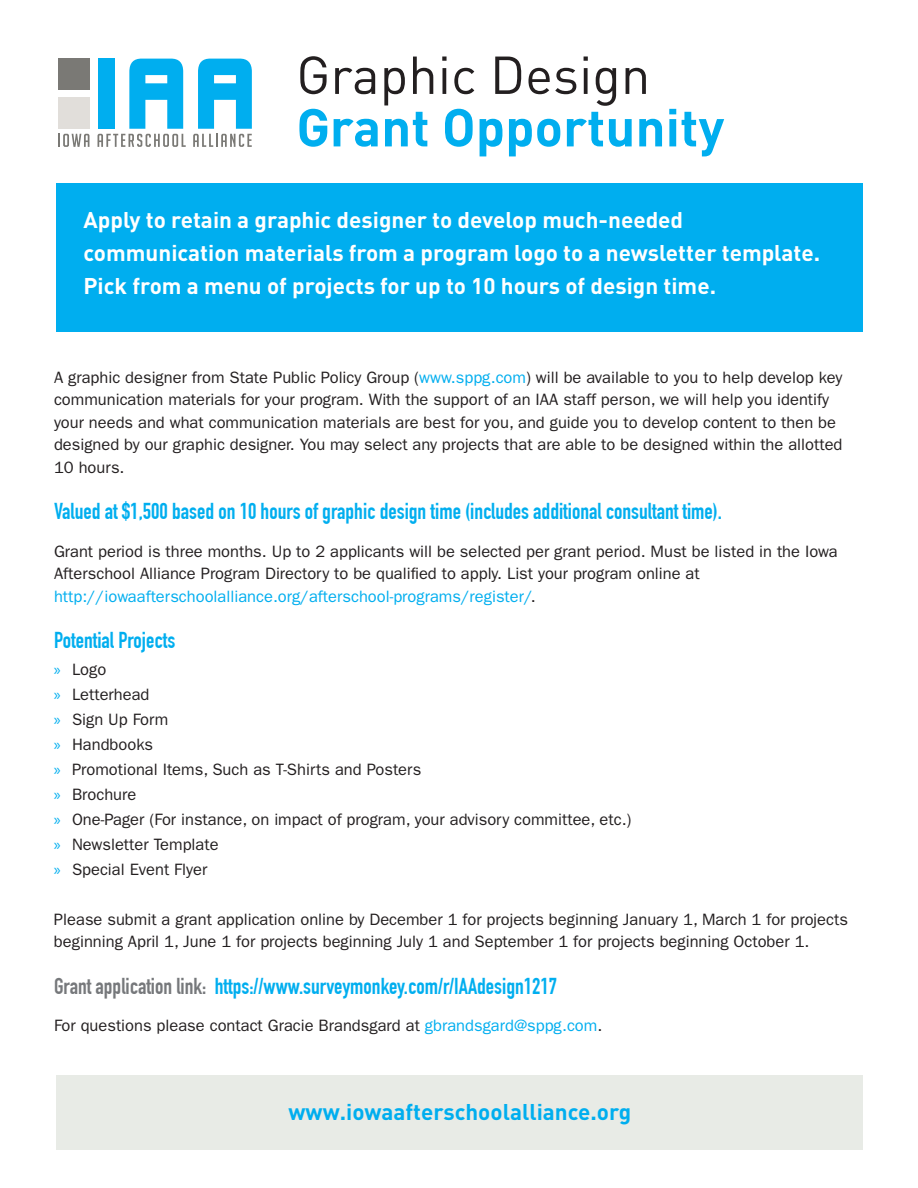
<style>
.page{position:relative;width:918px;height:1188px;background:#fff}
.page>*{position:absolute;margin:0;border:0;box-sizing:border-box;transform-origin:0 0}
.t1{font:700 52.5px "DIN Pro";color:#00aeef}
.t2{font:52.5px "DIN Pro";color:#231f20}
.t3{font:700 22.5px "DIN Condensed";color:#00aeef}
.t4{font:700 22.5px/33px "DIN Pro";color:#fff}
.t5{font:700 22.5px "DIN Pro";color:#00aeef}
.t6{font:16.5px/24.9px "ITC Franklin Gothic Std";color:#231f20}
.s1{color:#00aeef}
.s2{font-family:"Myriad Pro";color:#00aeef}
.s3{color:#76787b}
</style>
<div class="page">
<svg style="left:58px;top:134px;width:31px;height:13px"></svg>
<svg style="left:98px;top:58px;width:88px;height:89px"></svg>
<svg style="left:193px;top:58px;width:59px;height:89px"></svg>
<div style="left:58px;top:97px;width:32px;height:32px;background:#e1deda"></div>
<div style="left:58px;top:58px;width:32px;height:32px;background:#7a7975"></div>
<div style="left:57px;top:184px;width:806px;height:148px;background:#00aeef"></div>
<div style="left:57px;top:1076px;width:806px;height:74px;background:#e8ebe6"></div>
<h1 class="t2" style="left:296px;top:39px;width:356px">Graphic Design</h1>
<h1 class="t1" style="left:296px;top:92px;width:430px">Grant Opportunity</h1>
<h2 class="t4" style="left:84px;top:202px;width:738px">Apply to retain a graphic designer to develop much-needed communication materials from a program logo to a newsletter template.<br>Pick from a menu of projects for up to 10 hours of design time.</h2>
<p class="t6" style="left:54px;top:366px;width:790px;line-height:22.5px">A graphic designer from State Public Policy Group (<span class="s1">www.sppg.com</span>) will be available to you to help develop key communication materials for your program. With the support of an IAA staff person, we will help you identify your needs and what communication materials are best for you, and guide you to develop content to then be designed by our graphic designer. You may select any projects that are able to be designed within the allotted 10 hours.</p>
<h2 class="t3" style="left:54px;top:498px;width:670px">Valued at $1,500 based on 10 hours of graphic design time (includes additional consultant time).</h2>
<p class="t6" style="left:54px;top:540px;width:785px;line-height:22.5px">Grant period is three months. Up to 2 applicants will be selected per grant period. Must be listed in the Iowa<br>Afterschool Alliance Program Directory to be qualified to apply. List your program online at <span class="s1">http://iowaafterschoolalliance.org/afterschool-programs/register/</span>.</p>
<h2 class="t3" style="left:54px;top:627px;width:123px">Potential Projects</h2>
<p class="t6" style="left:54px;top:657px;width:579px"><span class="s2">»</span> Logo<br><span class="s2">»</span> Letterhead<br><span class="s2">»</span> Sign Up Form<br><span class="s2">»</span> Handbooks<br><span class="s2">»</span> Promotional Items, Such as T-Shirts and Posters<br><span class="s2">»</span> Brochure<br><span class="s2">»</span> One-Pager (For instance, on impact of program, your advisory committee, etc.) <span class="s2">»</span> Newsletter Template<br><span class="s2">»</span> Special Event Flyer</p>
<p class="t6" style="left:54px;top:908px;width:795px;line-height:22.5px">Please submit a grant application online by December 1 for projects beginning January 1, March 1 for projects beginning April 1, June 1 for projects beginning July 1 and September 1 for projects beginning October 1.</p>
<h2 class="t3" style="left:54px;top:973px;width:505px"><span class="s3">Grant application link:</span> https://www.surveymonkey.com/r/IAAdesign1217</h2>
<p class="t6" style="left:54px;top:1014px;width:550px">For questions please contact Gracie Brandsgard at <span class="s1">gbrandsgard@sppg.com</span>.</p>
<h2 class="t5" style="left:289px;top:1096px;width:344px">www.iowaafterschoolalliance.org</h2>
</div>
